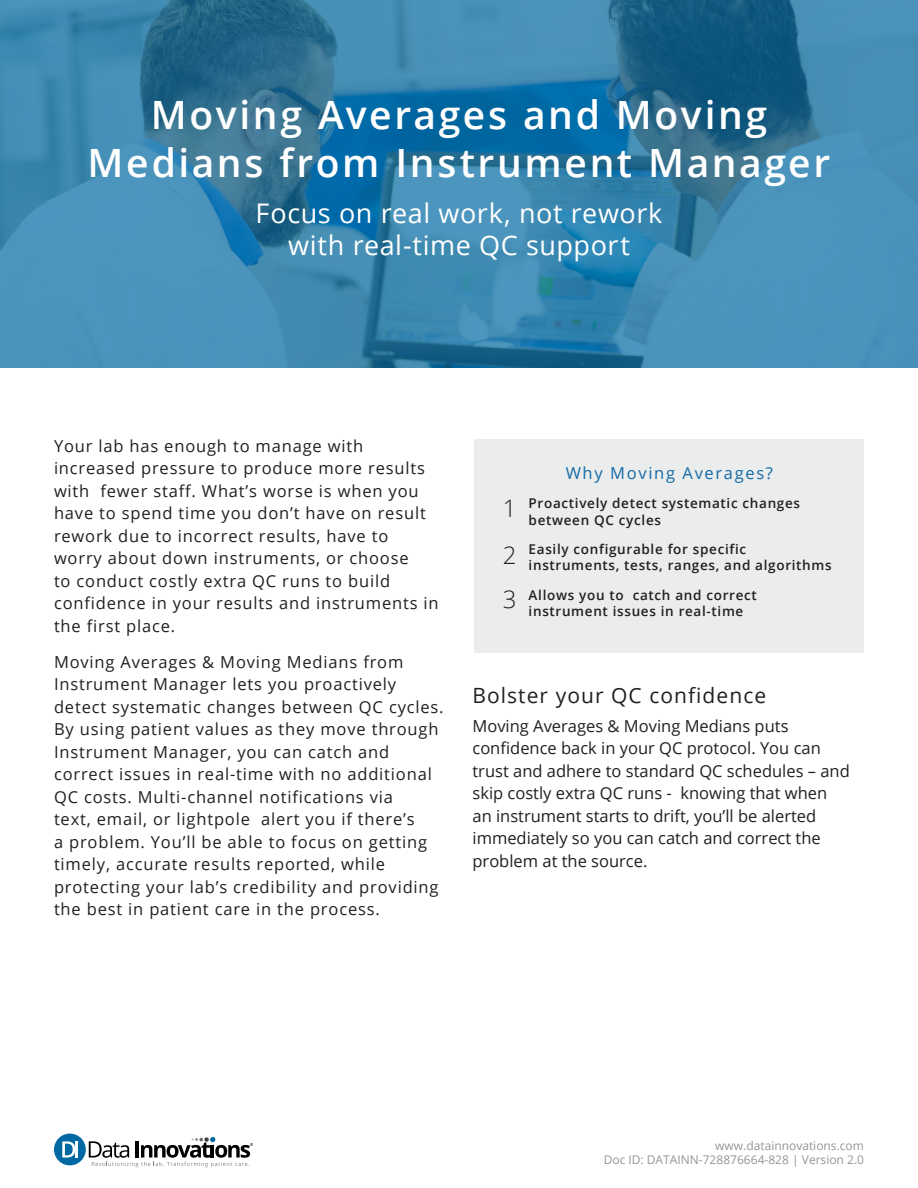
<style>
.page{position:relative;width:918px;height:1188px;background:#fff}
.page>*{position:absolute;margin:0;border:0;box-sizing:border-box;transform-origin:0 0}
.t1{font:600 39px/48px "Open Sans";letter-spacing:.065em;color:#fff;text-align:center}
.t2{font:27px "Open Sans";letter-spacing:.02em;color:#fff}
.t3{font:300 24px "Open Sans";color:#231f20}
.Subtitles{font:21px "Open Sans";letter-spacing:.05em;color:#231f20}
.Subtitles-2{font:16.5px/22.5px "Open Sans";letter-spacing:.05em;color:#231f20}
.Subtitles-3{font:16.5px/22.5px "Open Sans";color:#231f20}
.Subtitles-4{font:16.5px "Open Sans";letter-spacing:.1em;color:#136aa7}
.Paragraph_Style_1{font:600 13.5px/16.2px "Open Sans";letter-spacing:.05em;color:#231f20}
.t4{font:12px "Open Sans";color:#969696}
</style>
<div class="page">
<div style="left:54px;top:1134px;width:32px;height:31px;background:#0069a3;border-radius:50%"></div>
<svg style="left:62px;top:1141px;width:13px;height:17px"></svg>
<hr style="left:75px;top:1141px;width:3px;height:17px;background:#fff">
<svg style="left:89px;top:1137px;width:164px;height:30px"></svg>
<img style="left:0;top:0;width:918px;height:368px">
<div style="left:475px;top:439px;width:389px;height:213px;background:#ebecec"></div>
<p class="t1" style="left:88px;top:90px;width:744px">Moving Averages and Moving<br>Medians from Instrument Manager</p>
<p class="t2" style="left:256px;top:194px;width:408px">Focus on real work, not rework</p>
<p class="t2" style="left:288px;top:227px;width:343px">with real-time QC support</p>
<p class="Subtitles-2" style="left:54px;top:434px;width:386px">Your lab has enough to manage with increased pressure to produce more results with fewer staff. What’s worse is when you have to spend time you don’t have on result rework due to incorrect results, have to worry about down instruments, or choose<br>to conduct costly extra QC runs to build confidence in your results and instruments in the first place.</p>
<p class="Subtitles-2" style="left:54px;top:650px;width:391px">Moving Averages &amp; Moving Medians from Instrument Manager lets you proactively detect systematic changes between QC cycles.<br>By using patient values as they move through Instrument Manager, you can catch and correct issues in real-time with no additional QC costs. Multi-channel notifications via<br>text, email, or lightpole alert you if there’s<br>a problem. You’ll be able to focus on getting timely, accurate results reported, while protecting your lab’s credibility and providing the best in patient care in the process.</p>
<p class="t3" style="left:503px;top:492px;width:15px">1</p>
<p class="t3" style="left:503px;top:539px;width:15px">2</p>
<p class="t3" style="left:503px;top:583px;width:15px">3</p>
<p class="Subtitles-4" style="left:566px;top:461px;width:209px">Why Moving Averages?</p>
<p class="Paragraph_Style_1" style="left:529px;top:495px;width:273px">Proactively detect systematic changes between QC cycles</p>
<p class="Paragraph_Style_1" style="left:529px;top:541px;width:304px">Easily configurable for specific instruments, tests, ranges, and algorithms</p>
<p class="Paragraph_Style_1" style="left:529px;top:587px;width:230px">Allows you to catch and correct instrument issues in real-time</p>
<p class="Subtitles" style="left:472px;top:681px;width:295px">Bolster your QC confidence</p>
<p class="Subtitles-3" style="left:472px;top:714px;width:379px">Moving Averages &amp; Moving Medians puts confidence back in your QC protocol. You can trust and adhere to standard QC schedules – and skip costly extra QC runs - knowing that when an instrument starts to drift, you’ll be alerted immediately so you can catch and correct the problem at the source.</p>
<p class="t4" style="left:715px;top:1137px;width:150px">www.datainnovations.com</p>
<p class="t4" style="left:604px;top:1152px;width:262px">Doc ID: DATAINN-728876664-828 | Version 2.0</p>
</div>
